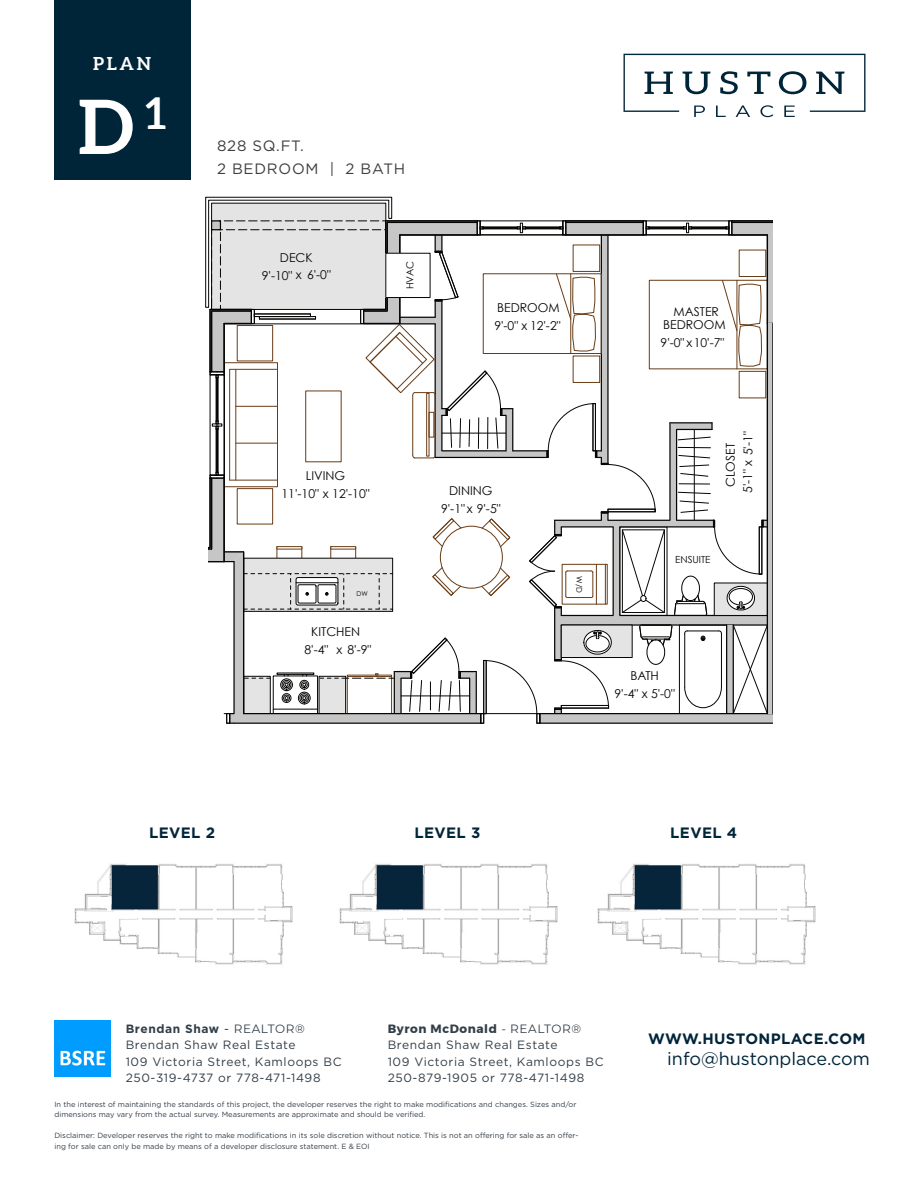
<style>
.page{position:relative;width:918px;height:1188px;background:#fff}
.page>*{position:absolute;margin:0;border:0;box-sizing:border-box;transform-origin:0 0}
.t1{font:700 75px "Aleo";color:#fff}
.t2{font:18px "Gotham";color:#002539}
.t3{font:700 18px "Aleo";color:#fff}
.Description{font:700 15px "Gotham";letter-spacing:.025em;color:#002539}
.Top_Info{font:15px "Gotham";letter-spacing:.05em;color:#3e3e3f}
.t4{font:12.15px/17.9px "Century Gothic";color:#050504;text-align:center}
.t5{font:12px/16.5px "Gotham";letter-spacing:.05em;color:#323e48}
.t6{font:700 12px "Montserrat";letter-spacing:.05em;color:#323e48}
.t7{font:9.75px "Century Gothic";color:#050504}
.t8{font:7.8px "Century Gothic";color:#050504}
.t9{font:7.5px/10.5px "Gotham";color:#323e48}
.t10{font:6.6px "Century Gothic";color:#050504}
.s1{font-weight:700}
.s2{font-family:"Montserrat"}
.s3{font-weight:400}
</style>
<div class="page">
<img style="left:54px;top:1020px;width:57px;height:56px">
<svg style="left:624px;top:54px;width:242px;height:63px"></svg>
<svg style="left:205px;top:196px;width:568px;height:528px"></svg>
<div style="left:54px;top:0;width:136px;height:179px;background:#002539"></div>
<img style="left:74px;top:864px;width:219px;height:101px">
<img style="left:339px;top:864px;width:219px;height:101px">
<img style="left:597px;top:864px;width:219px;height:101px">
<div style="left:149px;top:315px;width:58px;height:358px;background:#fff"></div>
<p class="t3" style="left:93px;top:53px;width:60px">PLAN</p>
<p class="t1" style="left:78px;top:84px;width:90px">D <sup>1</sup></p>
<p class="Top_Info" style="left:217px;top:136px;width:88px">828 SQ.FT.</p>
<p class="Top_Info" style="left:217px;top:159px;width:190px">2 BEDROOM | 2 BATH</p>
<p class="t4" style="left:262px;top:249px;width:71px">DECK<br>9'-10" x 6'-0"</p>
<p class="t7" style="left:403px;top:289px;width:30px;rotate:-90deg">HVAC</p>
<p class="t4" style="left:494px;top:299px;width:68px;text-align:left">BEDROOM<br>9'-0" x 12'-2"</p>
<p class="t4" style="left:663px;top:305px;width:64px;line-height:13px">MASTER<br>BEDROOM</p>
<p class="t4" style="left:661px;top:333px;width:65px">9'-0" x 10'-7"</p>
<p class="t4" style="left:282px;top:466px;width:90px">LIVING<br>11'-10" x 12'-10"</p>
<p class="t10" style="left:356px;top:589px;width:13px">DW</p>
<p class="t4" style="left:305px;top:622px;width:68px">KITCHEN<br>8'-4" x 8'-9"</p>
<p class="t4" style="left:441px;top:481px;width:61px">DINING<br>9'-1" x 9'-5"</p>
<p class="t8" style="left:585px;top:576px;width:18px;rotate:90deg">W/D</p>
<p class="t4" style="left:722px;top:493px;width:63px;line-height:17.4px;rotate:-90deg">CLOSET<br>5'-1" x 5'-1"</p>
<p class="t7" style="left:675px;top:552px;width:37px">ENSUITE</p>
<p class="t4" style="left:615px;top:667px;width:62px">BATH<br>9'-4" x 5'-0"</p>
<p class="Description" style="left:149px;top:822px;width:68px">LEVEL 2</p>
<p class="Description" style="left:414px;top:822px;width:67px">LEVEL 3</p>
<p class="Description" style="left:670px;top:822px;width:69px">LEVEL 4</p>
<h3 class="t5" style="left:126px;top:1020px;width:217px"><span class="s1">Brendan Shaw</span> - <span class="s2">REALTOR®<br></span>Brendan Shaw Real Estate<br>109 Victoria Street, Kamloops BC<br>250-319-4737 or 778-471-1498</h3>
<h3 class="t6" style="left:388px;top:1019px;width:195px">Byron McDonald <span class="s3">- REALTOR®</span></h3>
<h3 class="t5" style="left:388px;top:1037px;width:217px">Brendan Shaw Real Estate<br>109 Victoria Street, Kamloops BC<br>250-879-1905 or 778-471-1498</h3>
<p class="t9" style="left:54px;top:1098px;width:524px">In the interest of maintaining the standards of this project, the developer reserves the right to make modifications and changes. Sizes and/or dimensions may vary from the actual survey. Measurements are approximate and should be verified.</p>
<p class="t9" style="left:54px;top:1130px;width:526px">Disclaimer: Developer reserves the right to make modifications in its sole discretion without notice. This is not an offering for sale as an offer&shy;ing for sale can only be made by means of a developer disclosure statement. E &amp; EOI</p>
<h3 class="Description" style="left:648px;top:1029px;width:219px">WWW.HUSTONPLACE.COM</h3>
<p class="t2" style="left:667px;top:1047px;width:204px">info@hustonplace.com</p>
</div>
